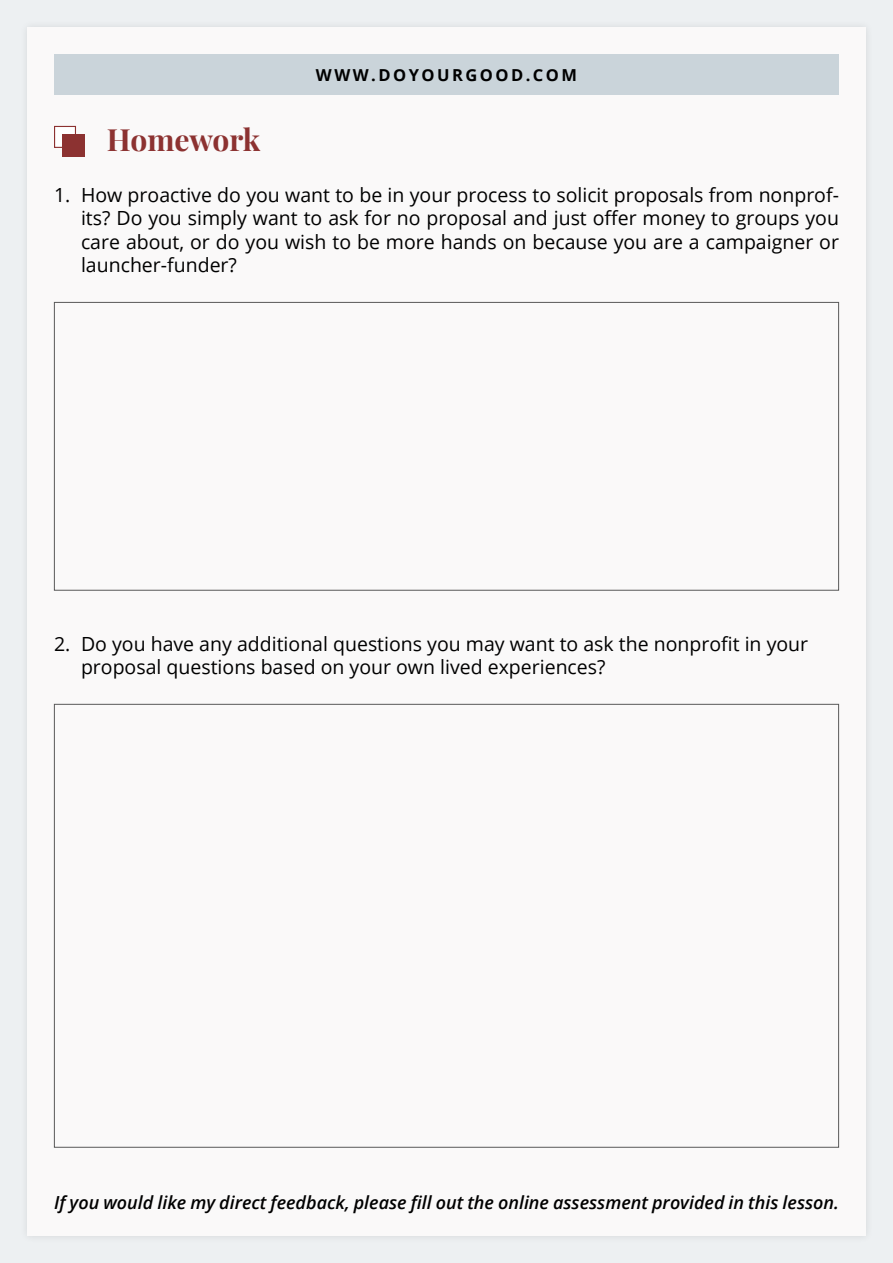
<style>
.page{position:relative;width:893px;height:1263px;background:#edf0f2}
.page>*{position:absolute;margin:0;border:0;box-sizing:border-box;transform-origin:0 0}
.t1{font:30px "Playfair Display";letter-spacing:-.01em;color:#8c3231}
.t2{font:19.5px/23.4px "Open Sans";color:#000;text-align:justify}
.t3{font:italic 600 18px "Open Sans";color:#000}
.t4{font:700 16.5px "Open Sans";letter-spacing:.15em;color:#000}
</style>
<div class="page">
<div style="left:19px;top:19px;width:855px;height:1225px;background:#e9ecee"></div>
<div style="left:27px;top:27px;width:839px;height:1209px;background:#faf9f9"></div>
<div style="left:54px;top:54px;width:785px;height:40px;background:#cad4da"></div>
<div style="left:54px;top:126px;width:22px;height:22px;background:#fff;border:1px solid #8c3231"></div>
<div style="left:62px;top:134px;width:22px;height:23px;background:#8c3231"></div>
<p class="t4" style="left:316px;top:63px;width:263px">WWW.DOYOURGOOD.COM</p>
<h1 class="t1" style="left:107px;top:116px;width:155px">Homework</h1>
<p class="t2" style="left:81px;top:183px;width:759px;text-indent:-27px">1. How proactive do you want to be in your process to solicit proposals from nonprof&shy;its? Do you simply want to ask for no proposal and just offer money to groups you care about, or do you wish to be more hands on because you are a campaigner or launcher-funder?</p>
<p class="t2" style="left:81px;top:631px;width:729px;text-indent:-27px">2. Do you have any additional questions you may want to ask the nonprofit in your proposal questions based on your own lived experiences?</p>
<p class="t3" style="left:54px;top:1190px;width:786px">If you would like my direct feedback, please fill out the online assessment provided in this lesson.</p>
</div>
